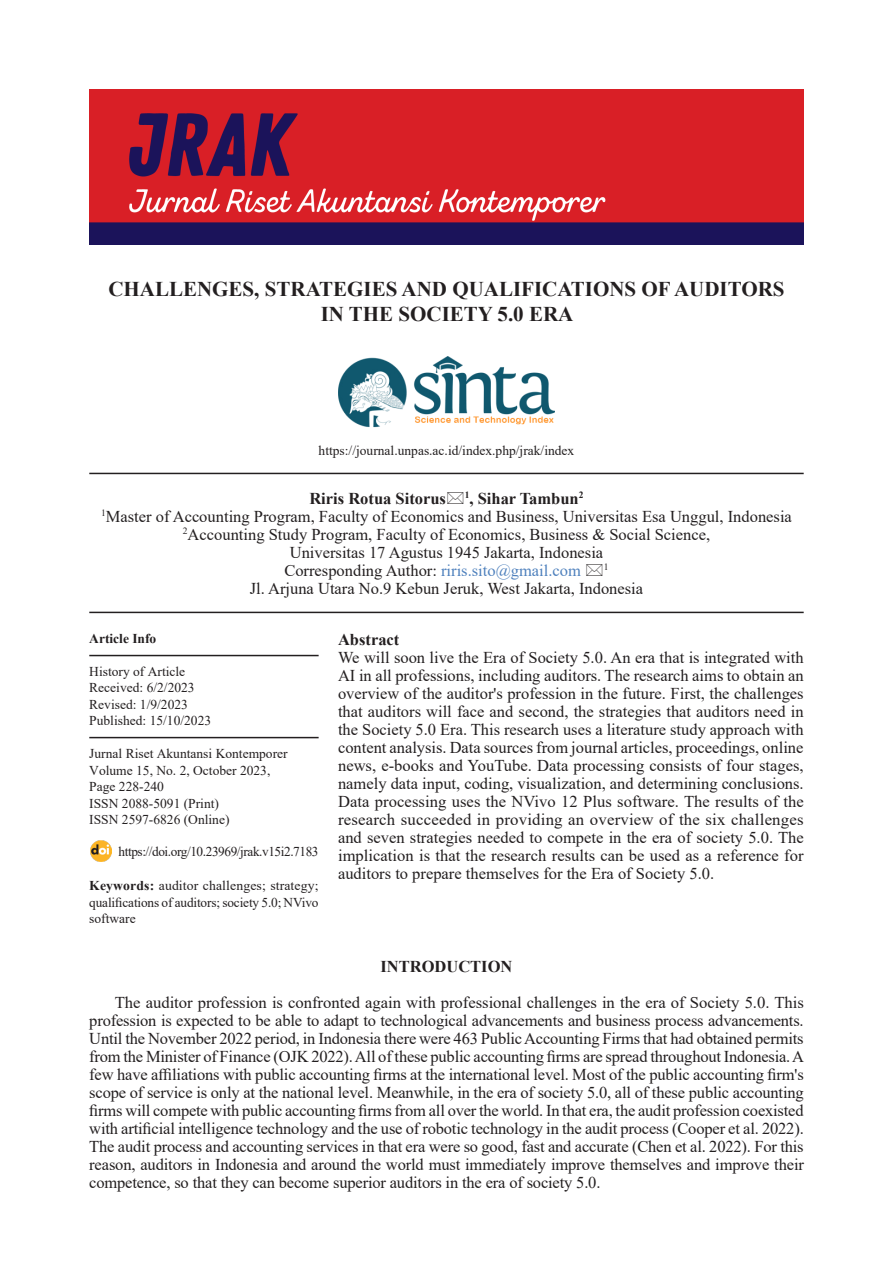
<style>
.page{position:relative;width:893px;height:1263px;background:#fff}
.page>*{position:absolute;margin:0;border:0;box-sizing:border-box;transform-origin:0 0}
.judul{font:700 21px "Times New Roman";color:#231f20}
.isi_paragraf{font:16.5px/18px "Times New Roman";letter-spacing:-.01em;color:#231f20;text-align:justify}
.abstract{font:16.5px/18px "Times New Roman";color:#231f20;text-align:justify}
.Nama_Penulis{font:16.5px/18px "Times New Roman";color:#231f20;text-align:center}
.Nama_Penulis-2{font:700 16.5px "Times New Roman";color:#231f20}
.isi_paragraf-2{font:700 16.5px "Times New Roman";color:#231f20}
.abstract-2{font:700 16.5px "Times New Roman";color:#231f20}
.artikel_info{font:13.5px/16.5px "Times New Roman";color:#231f20;text-align:justify}
.teks_table{font:13.5px "Times New Roman";color:#231f20}
.teks_table-2{font:13.5px "Times New Roman";letter-spacing:-.03em;color:#231f20}
.artikel_info-2{font:700 13.5px "Times New Roman";color:#231f20}
.Nama_Penulis-3{font:9.6px "Times New Roman";color:#231f20}
.s1{color:#4f81bd}
.s2{font-weight:700}
</style>
<div class="page">
<img style="left:89px;top:90px;width:715px;height:155px">
<hr style="left:89px;top:473px;width:715px;height:1px;background:#231f20">
<img style="left:338px;top:356px;width:217px;height:72px">
<hr style="left:89px;top:612px;width:715px;height:1px;background:#231f20">
<hr style="left:89px;top:655px;width:230px;height:1px;background:#231f20">
<hr style="left:89px;top:737px;width:230px;height:1px;background:#231f20">
<img style="left:91px;top:841px;width:20px;height:20px">
<p class="judul" style="left:108px;top:274px;width:678px">CHALLENGES, STRATEGIES AND QUALIFICATIONS OF AUDITORS</p>
<p class="judul" style="left:321px;top:299px;width:254px">IN THE SOCIETY 5.0 ERA</p>
<p class="teks_table" style="left:319px;top:441px;width:257px">https://journal.unpas.ac.id/index.php/jrak/index</p>
<p class="Nama_Penulis-2" style="left:309px;top:486px;width:276px">Riris Rotua Sitorus <sup>1</sup>, Sihar Tambun<sup>2</sup></p>
<p class="Nama_Penulis" style="left:101px;top:507px;width:692px"><sup>1</sup>Master of Accounting Program, Faculty of Economics and Business, Universitas Esa Unggul, Indonesia<br><sup>2</sup>Accounting Study Program, Faculty of Economics, Business &amp; Social Science,</p>
<p class="Nama_Penulis" style="left:290px;top:543px;width:315px">Universitas 17 Agustus 1945 Jakarta, Indonesia</p>
<p class="Nama_Penulis" style="left:284px;top:561px;width:298px">Corresponding Author: <span class="s1">riris.sito@gmail.com</span></p>
<p class="Nama_Penulis-3" style="left:604px;top:560px;width:6px">1</p>
<p class="Nama_Penulis" style="left:250px;top:579px;width:395px">Jl. Arjuna Utara No.9 Kebun Jeruk, West Jakarta, Indonesia</p>
<p class="artikel_info-2" style="left:89px;top:629px;width:69px">Article Info</p>
<p class="artikel_info" style="left:89px;top:663px;width:97px">History of Article</p>
<p class="artikel_info" style="left:89px;top:679px;width:107px">Received: 6/2/2023</p>
<p class="artikel_info" style="left:89px;top:696px;width:100px">Revised: 1/9/2023</p>
<p class="artikel_info" style="left:89px;top:712px;width:123px">Published: 15/10/2023</p>
<p class="artikel_info" style="left:89px;top:745px;width:200px">Jurnal Riset Akuntansi Kontemporer</p>
<p class="artikel_info" style="left:89px;top:762px;width:183px">Volume 15, No. 2, October 2023,</p>
<p class="artikel_info" style="left:89px;top:778px;width:76px">Page 228-240</p>
<p class="artikel_info" style="left:89px;top:795px;width:131px">ISSN 2088-5091 (Print)</p>
<p class="artikel_info" style="left:89px;top:811px;width:142px">ISSN 2597-6826 (Online)</p>
<p class="abstract-2" style="left:338px;top:627px;width:63px">Abstract</p>
<p class="abstract" style="left:338px;top:648px;width:467px">We will soon live the Era of Society 5.0. An era that is integrated with AI in all professions, including auditors. The research aims to obtain an overview of the auditor's profession in the future. First, the challenges that auditors will face and second, the strategies that auditors need in the Society 5.0 Era. This research uses a literature study approach with content analysis. Data sources from journal articles, proceedings, online news, e-books and YouTube. Data processing consists of four stages, namely data input, coding, visualization, and determining conclusions.<br>Data processing uses the NVivo 12 Plus software. The results of the research succeeded in providing an overview of the six challenges and seven strategies needed to compete in the era of society 5.0. The implication is that the research results can be used as a reference for auditors to prepare themselves for the Era of Society 5.0.</p>
<p class="teks_table-2" style="left:119px;top:842px;width:202px">https://doi.org/10.23969/jrak.v15i2.7183</p>
<p class="artikel_info" style="left:89px;top:877px;width:231px"><span class="s2">Keywords:</span> auditor challenges; strategy; qualifications of auditors; society 5.0; NVivo software</p>
<p class="isi_paragraf-2" style="left:380px;top:955px;width:133px">INTRODUCTION</p>
<p class="isi_paragraf" style="left:89px;top:993px;width:716px;text-indent:26px">The auditor profession is confronted again with professional challenges in the era of Society 5.0. This profession is expected to be able to adapt to technological advancements and business process advancements.<br>Until the November 2022 period, in Indonesia there were 463 Public Accounting Firms that had obtained permits from the Minister of Finance (OJK 2022). All of these public accounting firms are spread throughout Indonesia. A few have affiliations with public accounting firms at the international level. Most of the public accounting firm's scope of service is only at the national level. Meanwhile, in the era of society 5.0, all of these public accounting firms will compete with public accounting firms from all over the world. In that era, the audit profession coexisted with artificial intelligence technology and the use of robotic technology in the audit process (Cooper et al. 2022).<br>The audit process and accounting services in that era were so good, fast and accurate (Chen et al. 2022). For this reason, auditors in Indonesia and around the world must immediately improve themselves and improve their competence, so that they can become superior auditors in the era of society 5.0.</p>
</div>
